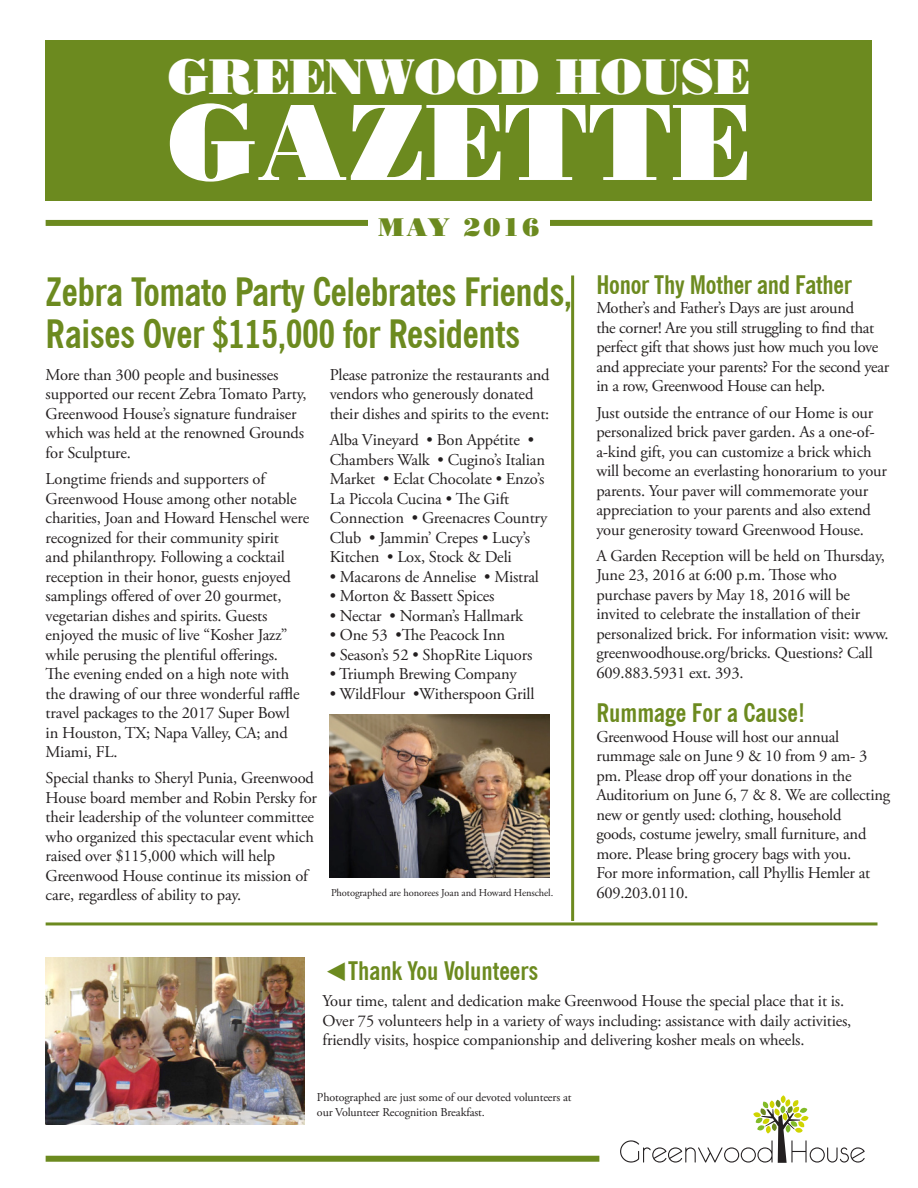
<style>
.page{position:relative;width:918px;height:1188px;background:#fff}
.page>*{position:absolute;margin:0;border:0;box-sizing:border-box;transform-origin:0 0}
.Heading{font:108.15px "Bodoni Std Poster";color:#fff}
.Heading-2{font:49.95px "Bodoni Std Poster";color:#fff}
.Heading-3{font:700 condensed 39px/42px "News Gothic BT";letter-spacing:-.01em;color:#6c8a1f}
.Heading-4{font:700 condensed 25.5px "News Gothic BT";color:#6c8a1f}
.Heading-5{font:25.5px "Bodoni Std Poster";letter-spacing:.1em;color:#6c8a1f}
.Body_Copy{font:16.5px/19.5px "Adobe Garamond Pro";letter-spacing:-.01em;color:#231f20}
.Body_Copy-2{font:12px/15px "Adobe Garamond Pro";letter-spacing:-.01em;color:#231f20}
.Body_Copy-3{font:10.5px "Adobe Garamond Pro";letter-spacing:-.01em;color:#231f20}
.s1{font-family:"Scala Sans Pro";font-weight:400;font-stretch:normal}
</style>
<div class="page">
<div style="left:46px;top:40px;width:826px;height:161px;background:#6c8a1f"></div>
<div style="left:46px;top:220px;width:826px;height:6px;background:#6c8a1f"></div>
<hr style="left:46px;top:922px;width:832px;height:3px;background:#6c8a1f">
<hr style="left:571px;top:275px;width:3px;height:646px;background:#6c8a1f">
<div style="left:368px;top:218px;width:182px;height:30px;background:#fff"></div>
<img style="left:330px;top:714px;width:220px;height:164px">
<img style="left:46px;top:958px;width:258px;height:166px">
<svg style="left:620px;top:1095px;width:245px;height:68px"></svg>
<div style="left:46px;top:1156px;width:553px;height:6px;background:#6c8a1f"></div>
<p class="Heading-2" style="left:168px;top:45px;width:584px">GREENWOOD HOUSE</p>
<p class="Heading" style="left:167px;top:76px;width:585px">GAZETTE</p>
<p class="Heading-5" style="left:379px;top:211px;width:162px">MAY 2016</p>
<p class="Heading-3" style="left:46px;top:270px;width:528px">Zebra Tomato Party Celebrates Friends,<br>Raises Over $115,000 for Residents</p>
<p class="Body_Copy" style="left:330px;top:365px;width:222px">Please patronize the restaurants and vendors who generously donated their dishes and spirits to the event:</p>
<p class="Body_Copy" style="left:330px;top:431px;width:219px">Alba Vineyard • Bon Appétite •<br>Chambers Walk • Cugino’s Italian<br>Market • Eclat Chocolate • Enzo’s<br>La Piccola Cucina • The Gift<br>Connection • Greenacres Country<br>Club • Jammin’ Crepes • Lucy’s<br>Kitchen • Lox, Stock &amp; Deli</p>
<p class="Body_Copy" style="left:330px;top:567px;width:211px">• Macarons de Annelise • Mistral</p>
<p class="Body_Copy" style="left:330px;top:587px;width:166px">• Morton &amp; Bassett Spices</p>
<p class="Body_Copy" style="left:330px;top:606px;width:195px">• Nectar • Norman’s Hallmark</p>
<p class="Body_Copy" style="left:330px;top:626px;width:177px">• One 53 •The Peacock Inn</p>
<p class="Body_Copy" style="left:330px;top:645px;width:204px">• Season’s 52 • ShopRite Liquors</p>
<p class="Body_Copy" style="left:330px;top:665px;width:189px">• Triumph Brewing Company</p>
<p class="Body_Copy" style="left:330px;top:684px;width:206px">• WildFlour •Witherspoon Grill</p>
<p class="Body_Copy" style="left:46px;top:365px;width:262px">More than 300 people and businesses supported our recent Zebra Tomato Party, Greenwood House’s signature fundraiser which was held at the renowned Grounds for Sculpture.</p>
<p class="Body_Copy" style="left:46px;top:470px;width:265px">Longtime friends and supporters of Greenwood House among other notable charities, Joan and Howard Henschel were recognized for their community spirit<br>and philanthropy. Following a cocktail reception in their honor, guests enjoyed samplings offered of over 20 gourmet, vegetarian dishes and spirits. Guests enjoyed the music of live “Kosher Jazz” while perusing the plentiful offerings.<br>The evening ended on a high note with the drawing of our three wonderful raffle travel packages to the 2017 Super Bowl<br>in Houston, TX; Napa Valley, CA; and Miami, FL.</p>
<p class="Body_Copy" style="left:46px;top:769px;width:273px">Special thanks to Sheryl Punia, Greenwood House board member and Robin Persky for their leadership of the volunteer committee who organized this spectacular event which raised over $115,000 which will help Greenwood House continue its mission of care, regardless of ability to pay.</p>
<p class="Body_Copy-3" style="left:331px;top:886px;width:224px">Photographed are honorees Joan and Howard Henschel.</p>
<p class="Heading-4" style="left:596px;top:269px;width:257px">Honor Thy Mother and Father</p>
<p class="Body_Copy" style="left:596px;top:299px;width:294px">Mother’s and Father’s Days are just around<br>the corner! Are you still struggling to find that perfect gift that shows just how much you love and appreciate your parents? For the second year in a row, Greenwood House can help.</p>
<p class="Body_Copy" style="left:596px;top:403px;width:292px">Just outside the entrance of our Home is our personalized brick paver garden. As a one-of&shy;a-kind gift, you can customize a brick which will become an everlasting honorarium to your parents. Your paver will commemorate your appreciation to your parents and also extend your generosity toward Greenwood House.</p>
<p class="Body_Copy" style="left:596px;top:546px;width:294px">A Garden Reception will be held on Thursday, June 23, 2016 at 6:00 p.m. Those who purchase pavers by May 18, 2016 will be invited to celebrate the installation of their personalized brick. For information visit: www. greenwoodhouse.org/bricks. Questions? Call 609.883.5931 ext. 393.</p>
<p class="Heading-4" style="left:596px;top:697px;width:210px">Rummage For a Cause!</p>
<p class="Body_Copy" style="left:596px;top:727px;width:295px">Greenwood House will host our annual rummage sale on June 9 &amp; 10 from 9 am- 3 pm. Please drop off your donations in the Auditorium on June 6, 7 &amp; 8. We are collecting new or gently used: clothing, household<br>goods, costume jewelry, small furniture, and more. Please bring grocery bags with you.<br>For more information, call Phyllis Hemler at 609.203.0110.</p>
<p class="Heading-4" style="left:323px;top:955px;width:217px"><span class="s1">◀</span>Thank You Volunteers</p>
<p class="Body_Copy" style="left:323px;top:992px;width:530px">Your time, talent and dedication make Greenwood House the special place that it is.<br>Over 75 volunteers help in a variety of ways including: assistance with daily activities, friendly visits, hospice companionship and delivering kosher meals on wheels.</p>
<p class="Body_Copy-2" style="left:317px;top:1090px;width:256px">Photographed are just some of our devoted volunteers at our Volunteer Recognition Breakfast.</p>
</div>
